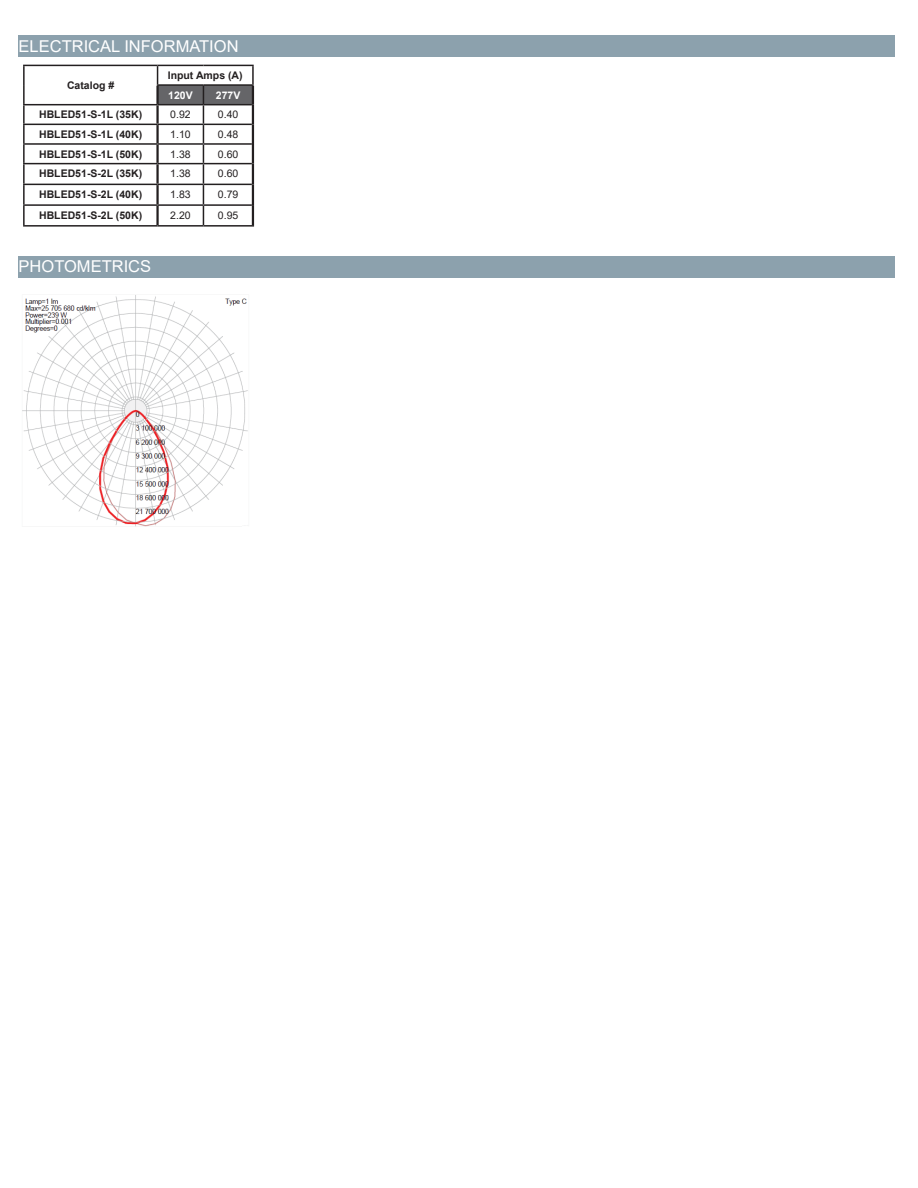
<style>
.page{position:relative;width:918px;height:1188px;background:#fff}
.page>*{position:absolute;margin:0;border:0;box-sizing:border-box;transform-origin:0 0}
.t1{font:16.35px "Arial";color:#fff}
.t2{font:700 10.5px "Arial";color:#231f20}
.t3{font:10.5px "Arial";color:#231f20}
.t4{font:700 10.5px "Arial";color:#fff}
</style>
<div class="page">
<div style="left:19px;top:35px;width:876px;height:22px;background:#8ca1ad"></div>
<hr style="left:23px;top:65px;width:135px;height:1px;background:#231f20">
<hr style="left:23px;top:104px;width:135px;height:1px;background:#231f20">
<hr style="left:23px;top:124px;width:135px;height:1px;background:#231f20">
<hr style="left:23px;top:143px;width:135px;height:2px;background:#231f20">
<svg style="left:23px;top:66px;width:2px;height:97px"></svg>
<hr style="left:23px;top:163px;width:135px;height:1px;background:#231f20">
<hr style="left:23px;top:164px;width:2px;height:20px;background:#231f20">
<hr style="left:23px;top:184px;width:135px;height:1px;background:#231f20">
<hr style="left:23px;top:204px;width:135px;height:2px;background:#231f20">
<svg style="left:23px;top:185px;width:2px;height:40px"></svg>
<hr style="left:23px;top:225px;width:135px;height:2px;background:#231f20">
<hr style="left:203px;top:225px;width:51px;height:2px;background:#231f20">
<hr style="left:158px;top:225px;width:45px;height:2px;background:#231f20">
<hr style="left:156px;top:86px;width:3px;height:18px;background:#231f20">
<hr style="left:156px;top:105px;width:3px;height:19px;background:#231f20">
<hr style="left:156px;top:125px;width:3px;height:18px;background:#231f20">
<hr style="left:156px;top:145px;width:3px;height:18px;background:#231f20">
<hr style="left:156px;top:164px;width:3px;height:20px;background:#231f20">
<hr style="left:156px;top:185px;width:3px;height:19px;background:#231f20">
<hr style="left:156px;top:206px;width:3px;height:19px;background:#231f20">
<hr style="left:158px;top:65px;width:45px;height:1px;background:#231f20">
<svg style="left:157px;top:66px;width:97px;height:159px"></svg>
<hr style="left:203px;top:65px;width:51px;height:1px;background:#231f20">
<div style="left:19px;top:256px;width:876px;height:21px;background:#8ca1ad"></div>
<img style="left:22px;top:295px;width:226px;height:232px">
<p class="t1" style="left:19px;top:35px;width:222px">ELECTRICAL INFORMATION</p>
<p class="t2" style="left:67px;top:78px;width:49px">Catalog #</p>
<p class="t2" style="left:168px;top:68px;width:76px">Input Amps (A)</p>
<p class="t4" style="left:168px;top:88px;width:26px">120V</p>
<p class="t4" style="left:216px;top:88px;width:26px">277V</p>
<p class="t2" style="left:39px;top:107px;width:105px">HBLED51-S-1L (35K)</p>
<p class="t3" style="left:170px;top:107px;width:22px">0.92</p>
<p class="t3" style="left:218px;top:107px;width:22px">0.40</p>
<p class="t2" style="left:39px;top:127px;width:105px">HBLED51-S-1L (40K)</p>
<p class="t3" style="left:170px;top:127px;width:22px">1.10</p>
<p class="t3" style="left:218px;top:127px;width:22px">0.48</p>
<p class="t2" style="left:39px;top:147px;width:105px">HBLED51-S-1L (50K)</p>
<p class="t3" style="left:170px;top:147px;width:22px">1.38</p>
<p class="t3" style="left:218px;top:147px;width:22px">0.60</p>
<p class="t2" style="left:39px;top:166px;width:105px">HBLED51-S-2L (35K)</p>
<p class="t3" style="left:170px;top:166px;width:22px">1.38</p>
<p class="t3" style="left:218px;top:166px;width:22px">0.60</p>
<p class="t2" style="left:39px;top:187px;width:105px">HBLED51-S-2L (40K)</p>
<p class="t3" style="left:170px;top:187px;width:22px">1.83</p>
<p class="t3" style="left:218px;top:187px;width:22px">0.79</p>
<p class="t2" style="left:39px;top:208px;width:105px">HBLED51-S-2L (50K)</p>
<p class="t3" style="left:170px;top:208px;width:22px">2.20</p>
<p class="t3" style="left:218px;top:208px;width:22px">0.95</p>
<p class="t1" style="left:19px;top:255px;width:134px">PHOTOMETRICS</p>
</div>
